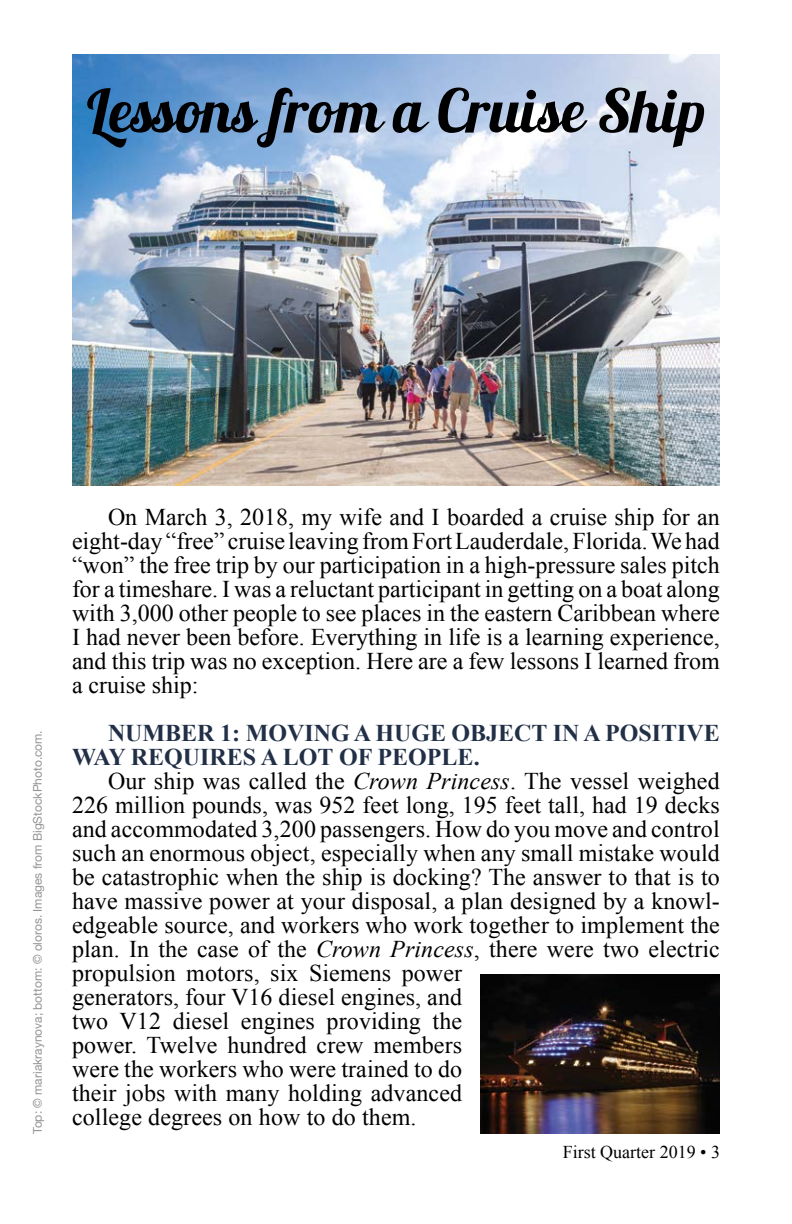
<style>
.page{position:relative;width:792px;height:1224px;background:#fff}
.page>*{position:absolute;margin:0;border:0;box-sizing:border-box;transform-origin:0 0}
.t1{font:60px "Lobster 1.3";color:#000}
.t2{font:24px/24px "Times New Roman";letter-spacing:.005em;color:#000;text-align:justify}
.t3{font:700 24px/24px "Times New Roman";color:#212f47}
.t4{font:18px "Times New Roman";color:#000}
.t5{font:12px "Helvetica Neue";color:#939598}
.s1{font-style:italic}
</style>
<div class="page">
<img style="left:72px;top:54px;width:647px;height:432px">
<img style="left:480px;top:974px;width:240px;height:160px">
<h1 class="t1" style="left:87px;top:73px;width:621px">Lessons from a Cruise Ship</h1>
<p class="t5" style="left:29px;top:1134px;width:405px;rotate:-90deg">Top: © mariakraynova; bottom: © oloros. Images from BigStockPhoto.com.</p>
<p class="t2" style="left:72px;top:505px;width:649px;text-indent:36px">On March 3, 2018, my wife and I boarded a cruise ship for an eight-day “free” cruise leaving from Fort Lauderdale, Florida. We had “won” the free trip by our participation in a high-pressure sales pitch for a timeshare. I was a reluctant participant in getting on a boat along with 3,000 other people to see places in the eastern Caribbean where I had never been before. Everything in life is a learning experience, and this trip was no exception. Here are a few lessons I learned from a cruise ship:</p>
<p class="t3" style="left:72px;top:720px;width:649px;text-indent:36px">NUMBER 1: MOVING A HUGE OBJECT IN A POSITIVE<br>WAY REQUIRES A LOT OF PEOPLE.</p>
<p class="t2" style="left:72px;top:769px;width:649px;text-align:left;text-indent:36px">Our ship was called the <span class="s1">Crown Princess</span>. The vessel weighed 226 million pounds, was 952 feet long, 195 feet tall, had 19 decks and accommodated 3,200 passengers. How do you move and control such an enormous object, especially when any small mistake would be catastrophic when the ship is docking? The answer to that is to have massive power at your disposal, a plan designed by a knowl&shy;edgeable source, and workers who work together to implement the plan. In the case of the <span class="s1">Crown Princess</span>, there were two electric propulsion motors, six Siemens power<br>generators, four V16 diesel engines, and<br>two V12 diesel engines providing the<br>power. Twelve hundred crew members<br>were the workers who were trained to do<br>their jobs with many holding advanced<br>college degrees on how to do them.</p>
<p class="t4" style="left:563px;top:1140px;width:159px">First Quarter 2019 • 3</p>
</div>
